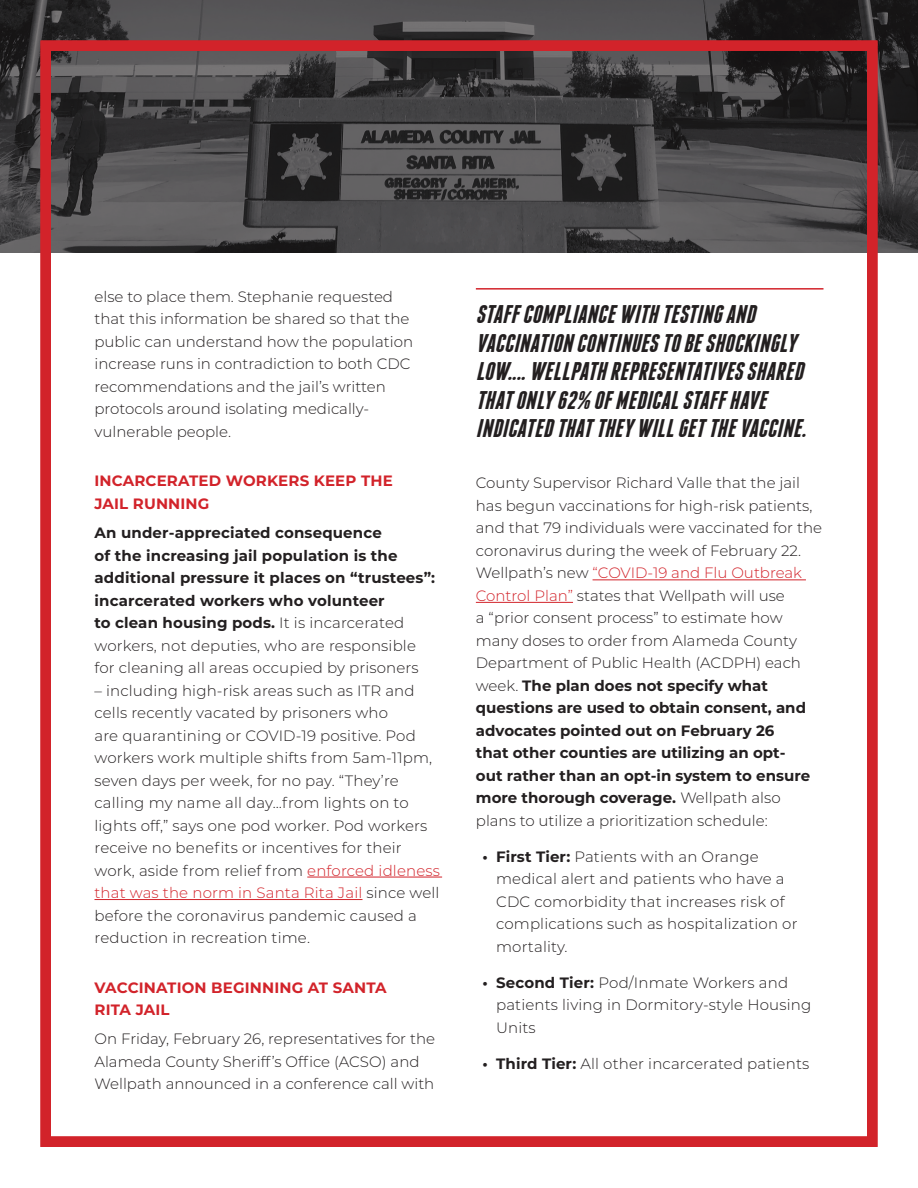
<style>
.page{position:relative;width:918px;height:1188px;background:#fff}
.page>*{position:absolute;margin:0;border:0;box-sizing:border-box;transform-origin:0 0}
.t1{font:italic 700 25.5px/28.5px "Franchise";color:#231f20}
.t2{font:300 15px/22.5px "Montserrat";color:#231f20}
.t3{font:700 15px/22.5px "Montserrat";letter-spacing:.01em;color:#231f20}
.t4{font:700 15px/22.5px "Montserrat";letter-spacing:.01em;color:#d2232a}
.s1{font-weight:300}
.s2{color:#d2232a}
.s3{font-weight:700}
</style>
<div class="page">
<svg style="left:0;top:0;width:918px;height:253px;background:#444344"></svg>
<div style="left:40px;top:40px;width:838px;height:1107px;border:10px solid #d2232a"></div>
<hr style="left:476px;top:288px;width:348px;height:2px;background:#d2232a">
<hr style="left:307px;top:877px;width:135px;height:1px;background:#d2232a">
<hr style="left:94px;top:899px;width:269px;height:1px;background:#d2232a">
<hr style="left:593px;top:579px;width:213px;height:1px;background:#d2232a">
<hr style="left:476px;top:602px;width:97px;height:1px;background:#d2232a">
<p class="t2" style="left:94px;top:285px;width:320px">else to place them. Stephanie requested that this information be shared so that the public can understand how the population increase runs in contradiction to both CDC recommendations and the jail’s written protocols around isolating medically&shy;vulnerable people.</p>
<p class="t4" style="left:94px;top:469px;width:300px">INCARCERATED WORKERS KEEP THE<br>JAIL RUNNING</p>
<p class="t3" style="left:94px;top:521px;width:342px">An under-appreciated consequence<br>of the increasing jail population is the additional pressure it places on “trustees”: incarcerated workers who volunteer<br>to clean housing pods. <span class="s1">It is incarcerated workers, not deputies, who are responsible for cleaning all areas occupied by prisoners</span></p>
<p class="t2" style="left:94px;top:679px;width:347px">– including high-risk areas such as ITR and cells recently vacated by prisoners who<br>are quarantining or COVID-19 positive. Pod workers work multiple shifts from 5am-11pm, seven days per week, for no pay. “They’re calling my name all day…from lights on to lights off,” says one pod worker. Pod workers receive no benefits or incentives for their work, aside from relief from <span class="s2">enforced idleness that was the norm in Santa Rita Jail</span> since well before the coronavirus pandemic caused a reduction in recreation time.</p>
<p class="t4" style="left:94px;top:975px;width:294px">VACCINATION BEGINNING AT SANTA<br>RITA JAIL</p>
<p class="t2" style="left:94px;top:1027px;width:342px">On Friday, February 26, representatives for the<br>Alameda County Sheriff’s Office (ACSO) and<br>Wellpath announced in a conference call with</p>
<p class="t1" style="left:476px;top:300px;width:337px">STAFFCOMPLIANCEWITH TESTINGAND VACCINATION CONTINUESTOBESHOCKINGLY LOW....WELLPATH REPRESENTATIVESSHARED THATONLY62% OFMEDICALSTAFFHAVE INDICATEDTHATTHEYWILLGETTHEVACCINE.</p>
<p class="t2" style="left:476px;top:471px;width:348px">County Supervisor Richard Valle that the jail has begun vaccinations for high-risk patients, and that 79 individuals were vaccinated for the coronavirus during the week of February 22.<br>Wellpath’s new <span class="s2">“COVID-19 and Flu Outbreak Control Plan”</span> states that Wellpath will use<br>a “prior consent process” to estimate how many doses to order from Alameda County Department of Public Health (ACDPH) each week. <span class="s3">The plan does not specify what questions are used to obtain consent, and advocates pointed out on February 26<br>that other counties are utilizing an opt-<br>out rather than an opt-in system to ensure more thorough coverage.</span> Wellpath also plans to utilize a prioritization schedule:</p>
<p class="t2" style="left:496px;top:845px;width:303px;text-indent:-14px"><span class="s3">• First Tier:</span> Patients with an Orange medical alert and patients who have a CDC comorbidity that increases risk of complications such as hospitalization or mortality.</p>
<p class="t2" style="left:496px;top:971px;width:317px;text-indent:-14px"><span class="s3">• Second Tier:</span> Pod/Inmate Workers and patients living in Dormitory-style Housing<br>Units</p>
<p class="t2" style="left:483px;top:1052px;width:328px"><span class="s3">• Third Tier:</span> All other incarcerated patients</p>
</div>
